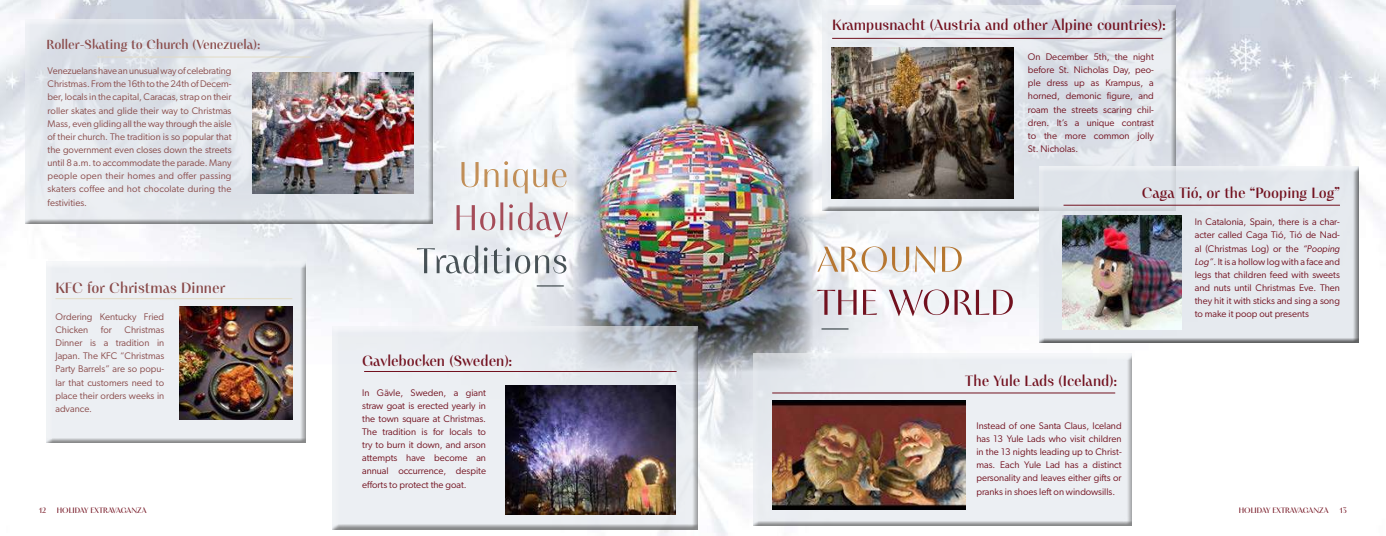
<style>
.page{position:relative;width:1386px;height:536px;background:#fff}
.page>*{position:absolute;margin:0;border:0;box-sizing:border-box;transform-origin:0 0}
.t1{font:500 14.88px "PF Marlet Display";color:#72111f}
.t2{font:500 14.88px "PF Marlet Display";color:#894a49}
.t3{font:500 13.12px "PF Marlet Display";color:#894a49}
.t4{font:9.62px/13.1px "Gibson";color:#72111f;text-align:justify}
.t5{font:9.62px/13.1px "Gibson";color:#894a49;text-align:justify}
.t6{font:7.88px "PF Marlet Display";color:#72111f}
.s1{font-style:italic}
</style>
<div class="page">
<img style="left:0;top:0;width:1386px;height:536px">
<img style="left:566px;top:0;width:255px;height:379px">
<svg style="left:822px;top:328px;width:27px;height:1px"></svg>
<svg style="left:817px;top:289px;width:196px;height:27px"></svg>
<svg style="left:817px;top:246px;width:145px;height:27px"></svg>
<svg style="left:537px;top:285px;width:27px;height:1px"></svg>
<svg style="left:417px;top:245px;width:149px;height:28px"></svg>
<svg style="left:457px;top:202px;width:111px;height:35px"></svg>
<svg style="left:461px;top:161px;width:105px;height:32px"></svg>
<div style="left:22px;top:15px;width:418px;height:209px;background:#000;opacity:.75"></div>
<hr style="left:97px;top:57px;width:214px;height:1px;background:#e2dbc3">
<img style="left:253px;top:72px;width:161px;height:121px">
<div style="left:819px;top:1px;width:364px;height:210px;background:#000;opacity:.75"></div>
<img style="left:831px;top:48px;width:183px;height:151px">
<hr style="left:832px;top:38px;width:330px;height:1px;background:#72111f">
<div style="left:329px;top:322px;width:376px;height:207px;background:#000;opacity:.75"></div>
<hr style="left:364px;top:371px;width:313px;height:1px;background:#72111f">
<img style="left:506px;top:385px;width:170px;height:129px">
<div style="left:1035px;top:161px;width:330px;height:182px;background:#000;opacity:.75"></div>
<hr style="left:1064px;top:205px;width:276px;height:1px;background:#72111f">
<img style="left:1063px;top:216px;width:119px;height:113px">
<div style="left:40px;top:255px;width:271px;height:188px;background:#fff"></div>
<div style="left:43px;top:257px;width:270px;height:186px;background:#000;opacity:.75"></div>
<hr style="left:55px;top:298px;width:237px;height:1px;background:#e2dbc3">
<img style="left:180px;top:307px;width:112px;height:112px">
<div style="left:750px;top:349px;width:389px;height:177px;background:#000;opacity:.75"></div>
<hr style="left:772px;top:392px;width:343px;height:1px;background:#72111f">
<img style="left:772px;top:400px;width:193px;height:109px">
<h2 class="t3" style="left:47px;top:36px;width:215px">Roller-Skating to Church (Venezuela):</h2>
<p class="t5" style="left:48px;top:64px;width:186px">Venezuelans have an unusual way of celebrating Christmas. From the 16th to the 24th of Decem&shy;ber, locals in the capital, Caracas, strap on their roller skates and glide their way to Christmas Mass, even gliding all the way through the aisle of their church. The tradition is so popular that the government even closes down the streets until 8 a.m. to accommodate the parade. Many people open their homes and offer passing skaters coffee and hot chocolate during the festivities.</p>
<h1 class="t2" style="left:55px;top:278px;width:171px">KFC for Christmas Dinner</h1>
<p class="t5" style="left:55px;top:310px;width:110px">Ordering Kentucky Fried<br>Chicken</p>
<p class="t5" style="left:55px;top:323px;width:110px;text-indent:69px">Christmas Dinner is a tradition in Japan. The KFC “Christmas Party Barrels” are so popu&shy;lar that customers need to place their orders weeks in advance.</p>
<p class="t5" style="left:101px;top:323px;width:12px">for</p>
<h1 class="t1" style="left:362px;top:351px;width:152px">Gavlebocken (Sweden):</h1>
<p class="t4" style="left:362px;top:385px;width:125px">In Gävle, Sweden, a giant straw goat is erected yearly in the town square at Christmas.<br>The tradition is for locals to try to burn it down, and arson attempts have become an annual occurrence, despite efforts to protect the goat.</p>
<h1 class="t1" style="left:832px;top:15px;width:335px">Krampusnacht (Austria and other Alpine countries):</h1>
<p class="t4" style="left:1028px;top:50px;width:128px">On December 5th, the night before St. Nicholas Day, peo&shy;ple dress up as Krampus, a horned, demonic figure, and roam the streets scaring chil&shy;dren. It’s a unique contrast to the more common jolly St. Nicholas.</p>
<h1 class="t1" style="left:1142px;top:183px;width:200px">Caga Tió, or the “Pooping Log”</h1>
<h1 class="t1" style="left:965px;top:371px;width:154px">The Yule Lads (Iceland):</h1>
<p class="t4" style="left:976px;top:418px;width:147px">Instead of one Santa Claus, Iceland has 13 Yule Lads who visit children in the 13 nights leading up to Christ&shy;mas. Each Yule Lad has a distinct personality and leaves either gifts or pranks in shoes left on windowsills.</p>
<p class="t4" style="left:1195px;top:215px;width:147px">In Catalonia, Spain, there is a char&shy;acter called Caga Tió, Tió de Nad&shy;al (Christmas Log) or the <span class="s1">“Pooping Log”</span>. It is a hollow log with a face and legs that children feed with sweets and nuts until Christmas Eve. Then they hit it with sticks and sing a song to make it poop out presents</p>
<p class="t6" style="left:39px;top:505px;width:9px">12</p>
<p class="t6" style="left:57px;top:505px;width:91px">HOLIDAY EXTRAVAGANZA</p>
<p class="t6" style="left:1239px;top:505px;width:91px">HOLIDAY EXTRAVAGANZA</p>
<p class="t6" style="left:1340px;top:505px;width:9px">13</p>
</div>
